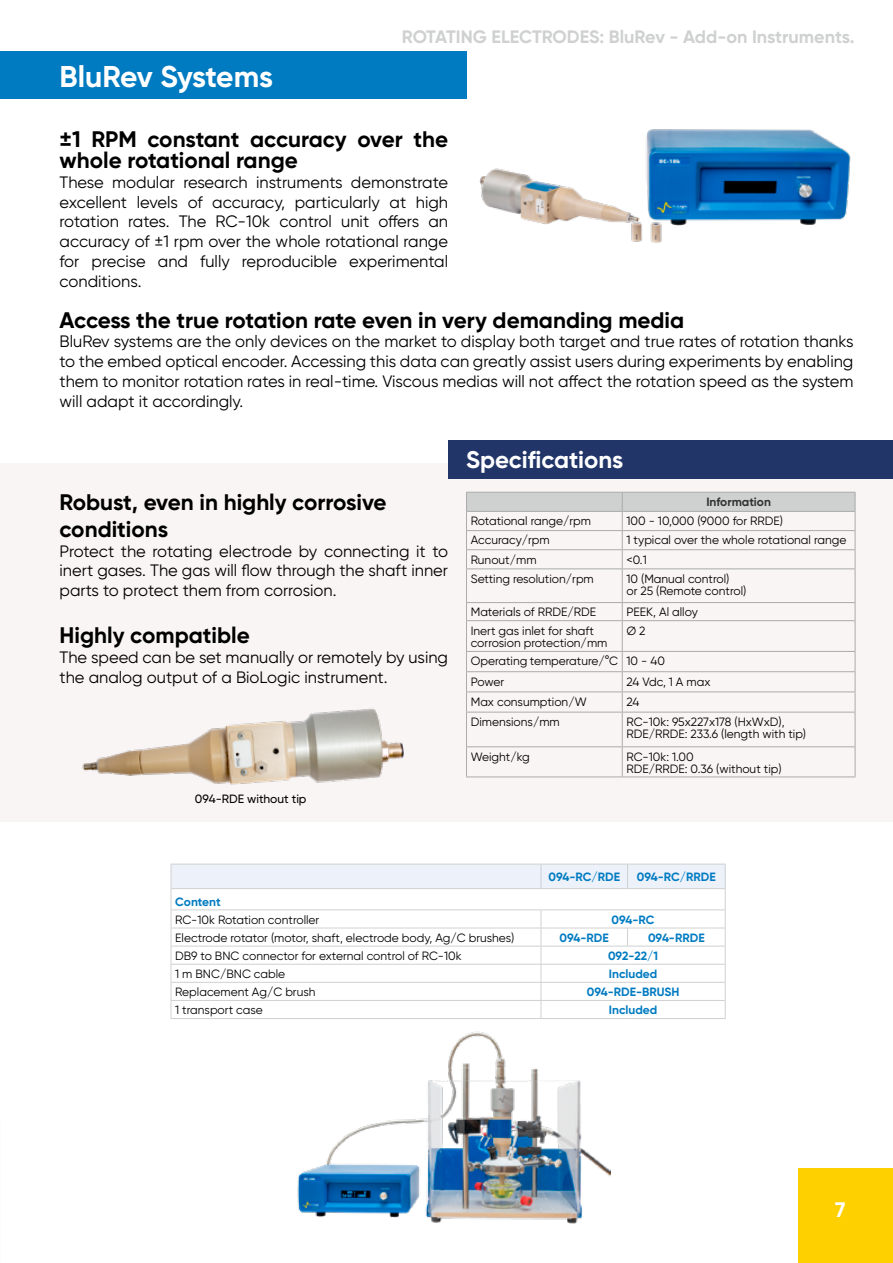
<style>
.page{position:relative;width:893px;height:1263px;background:#fff}
.page>*{position:absolute;margin:0;border:0;box-sizing:border-box;transform-origin:0 0}
.t1{font:700 30px "Gilroy";letter-spacing:-.02em;color:#fff}
.t2{font:700 24px "Gilroy";color:#fff}
.t3{font:700 22.5px/21px "Gilroy";color:#000}
.t4{font:700 21px "Gilroy";color:#fff}
.t5{font:700 18px "Gilroy";color:#cfd1d0}
.t6{font:16.5px/19.8px "Gilroy";color:#000;text-align:justify}
.t7{font:12px/12px "Gilroy";color:#000}
.t8{font:700 12px "Gilroy";color:#007bc1}
.t9{font:500 12px "Gilroy";color:#000}
.t10{font:700 12px "Gilroy";color:#333232}
</style>
<div class="page">
<div style="left:799px;top:1169px;width:94px;height:94px;background:#ffd000"></div>
<div style="left:0;top:464px;width:893px;height:358px;background:#f9f5f4"></div>
<div style="left:448px;top:441px;width:445px;height:38px;background:#213568"></div>
<hr style="left:171px;top:1018px;width:370px;height:1px;background:#cfd1d0">
<hr style="left:541px;top:1018px;width:86px;height:1px;background:#cfd1d0">
<hr style="left:627px;top:1018px;width:99px;height:1px;background:#cfd1d0">
<svg style="left:171px;top:864px;width:555px;height:154px"></svg>
<img style="left:479px;top:129px;width:372px;height:114px">
<img style="left:82px;top:708px;width:322px;height:77px">
<div style="left:0;top:51px;width:466px;height:47px;background:#007bc1"></div>
<img style="left:297px;top:1031px;width:314px;height:193px">
<svg style="left:466px;top:492px;width:390px;height:76px"></svg>
<hr style="left:466px;top:568px;width:156px;height:1px;background:#aaabab">
<hr style="left:466px;top:569px;width:1px;height:33px;background:#aaabab">
<hr style="left:622px;top:568px;width:233px;height:1px;background:#aaabab">
<hr style="left:622px;top:569px;width:1px;height:33px;background:#aaabab">
<hr style="left:855px;top:569px;width:1px;height:33px;background:#aaabab">
<hr style="left:466px;top:602px;width:156px;height:1px;background:#aaabab">
<svg style="left:466px;top:603px;width:1px;height:17px"></svg>
<hr style="left:622px;top:602px;width:233px;height:1px;background:#aaabab">
<svg style="left:622px;top:603px;width:1px;height:17px"></svg>
<svg style="left:855px;top:603px;width:1px;height:17px"></svg>
<hr style="left:466px;top:620px;width:156px;height:1px;background:#aaabab">
<hr style="left:466px;top:621px;width:1px;height:30px;background:#aaabab">
<hr style="left:622px;top:620px;width:233px;height:1px;background:#aaabab">
<hr style="left:622px;top:621px;width:1px;height:30px;background:#aaabab">
<hr style="left:855px;top:621px;width:1px;height:30px;background:#aaabab">
<hr style="left:466px;top:651px;width:156px;height:1px;background:#aaabab">
<hr style="left:622px;top:651px;width:233px;height:1px;background:#aaabab">
<hr style="left:466px;top:671px;width:156px;height:1px;background:#aaabab">
<hr style="left:622px;top:671px;width:233px;height:1px;background:#aaabab">
<hr style="left:466px;top:691px;width:156px;height:1px;background:#aaabab">
<svg style="left:466px;top:652px;width:1px;height:60px"></svg>
<hr style="left:622px;top:691px;width:233px;height:1px;background:#aaabab">
<svg style="left:622px;top:652px;width:1px;height:60px"></svg>
<svg style="left:855px;top:652px;width:1px;height:60px"></svg>
<hr style="left:466px;top:712px;width:156px;height:1px;background:#aaabab">
<hr style="left:466px;top:712px;width:1px;height:34px;background:#aaabab">
<hr style="left:622px;top:712px;width:233px;height:1px;background:#aaabab">
<hr style="left:622px;top:712px;width:1px;height:34px;background:#aaabab">
<hr style="left:855px;top:712px;width:1px;height:34px;background:#aaabab">
<hr style="left:466px;top:746px;width:156px;height:1px;background:#aaabab">
<svg style="left:466px;top:747px;width:1px;height:29px"></svg>
<hr style="left:622px;top:746px;width:233px;height:1px;background:#aaabab">
<svg style="left:622px;top:747px;width:1px;height:29px"></svg>
<svg style="left:855px;top:747px;width:1px;height:29px"></svg>
<hr style="left:466px;top:776px;width:156px;height:1px;background:#aaabab">
<hr style="left:622px;top:776px;width:233px;height:1px;background:#aaabab">
<h1 class="t1" style="left:60px;top:57px;width:215px">BluRev Systems</h1>
<p class="t5" style="left:402px;top:25px;width:454px">ROTATING ELECTRODES: BluRev - Add-on Instruments.</p>
<h3 class="t3" style="left:60px;top:128px;width:390px">±1 RPM constant accuracy over the whole rotational range</h3>
<p class="t6" style="left:60px;top:172px;width:390px">These modular research instruments demonstrate excellent levels of accuracy, particularly at high rotation rates. The RC-10k control unit offers an accuracy of ±1 rpm over the whole rotational range for precise and fully reproducible experimental conditions.</p>
<h3 class="t3" style="left:60px;top:309px;width:626px">Access the true rotation rate even in very demanding media</h3>
<p class="t6" style="left:60px;top:332px;width:795px">BluRev systems are the only devices on the market to display both target and true rates of rotation thanks to the embed optical encoder. Accessing this data can greatly assist users during experiments by enabling them to monitor rotation rates in real-time. Viscous medias will not affect the rotation speed as the system will adapt it accordingly.</p>
<h3 class="t3" style="left:60px;top:488px;width:329px;line-height:27px">Robust, even in highly corrosive conditions</h3>
<p class="t6" style="left:60px;top:541px;width:390px">Protect the rotating electrode by connecting it to inert gases. The gas will flow through the shaft inner parts to protect them from corrosion.</p>
<h3 class="t3" style="left:60px;top:624px;width:192px">Highly compatible</h3>
<p class="t6" style="left:60px;top:647px;width:390px">The speed can be set manually or remotely by using the analog output of a BioLogic instrument.</p>
<p class="t9" style="left:195px;top:791px;width:113px">094-RDE without tip</p>
<h2 class="t2" style="left:466px;top:444px;width:159px">Specifications</h2>
<p class="t10" style="left:706px;top:494px;width:66px">Information</p>
<p class="t7" style="left:471px;top:515px;width:122px">Rotational range/rpm</p>
<p class="t7" style="left:626px;top:515px;width:158px">100 - 10,000 (9000 for RRDE)</p>
<p class="t7" style="left:471px;top:534px;width:81px">Accuracy/rpm</p>
<p class="t7" style="left:626px;top:534px;width:221px">1 typical over the whole rotational range</p>
<p class="t7" style="left:471px;top:553px;width:67px">Runout/mm</p>
<p class="t7" style="left:626px;top:553px;width:22px">&lt;0.1</p>
<p class="t7" style="left:471px;top:572px;width:125px">Setting resolution/rpm</p>
<p class="t7" style="left:626px;top:572px;width:121px">10 (Manual control)<br>or 25 (Remote control)</p>
<p class="t7" style="left:471px;top:606px;width:127px">Materials of RRDE/RDE</p>
<p class="t7" style="left:626px;top:606px;width:73px">PEEK, Al alloy</p>
<p class="t7" style="left:471px;top:624px;width:138px">Inert gas inlet for shaft corrosion protection/mm</p>
<p class="t7" style="left:626px;top:624px;width:21px">Ø 2</p>
<p class="t7" style="left:471px;top:651px;width:196px;line-height:20.2px">Operating temperature/°C 10 - 40<br>Power</p>
<p class="t7" style="left:626px;top:675px;width:85px">24 Vdc, 1 A max</p>
<p class="t7" style="left:471px;top:695px;width:117px">Max consumption/W</p>
<p class="t7" style="left:626px;top:695px;width:15px">24</p>
<p class="t7" style="left:471px;top:716px;width:90px">Dimensions/mm</p>
<p class="t7" style="left:626px;top:716px;width:181px">RC-10k: 95x227x178 (HxWxD),<br>RDE/RRDE: 233.6 (length with tip)</p>
<p class="t7" style="left:471px;top:750px;width:60px">Weight/kg</p>
<p class="t7" style="left:626px;top:750px;width:157px">RC-10k: 1.00<br>RDE/RRDE: 0.36 (without tip)</p>
<p class="t8" style="left:548px;top:869px;width:73px">094-RC/RDE</p>
<p class="t8" style="left:637px;top:869px;width:80px">094-RC/RRDE</p>
<p class="t8" style="left:175px;top:894px;width:47px">Content</p>
<p class="t7" style="left:175px;top:913px;width:146px">RC-10k Rotation controller</p>
<p class="t8" style="left:612px;top:912px;width:44px">094-RC</p>
<p class="t7" style="left:175px;top:931px;width:341px">Electrode rotator (motor, shaft, electrode body, Ag/C brushes)</p>
<p class="t8" style="left:560px;top:930px;width:51px">094-RDE</p>
<p class="t8" style="left:648px;top:930px;width:58px">094-RRDE</p>
<p class="t7" style="left:175px;top:950px;width:288px">DB9 to BNC connector for external control of RC-10k</p>
<p class="t8" style="left:608px;top:948px;width:52px">092-22/1</p>
<p class="t7" style="left:175px;top:968px;width:112px">1 m BNC/BNC cable</p>
<p class="t8" style="left:609px;top:966px;width:50px">Included</p>
<p class="t7" style="left:175px;top:986px;width:142px">Replacement Ag/C brush</p>
<p class="t8" style="left:587px;top:984px;width:94px">094-RDE-BRUSH</p>
<p class="t7" style="left:175px;top:1004px;width:89px">1 transport case</p>
<p class="t8" style="left:609px;top:1002px;width:50px">Included</p>
<p class="t4" style="left:835px;top:1197px;width:12px">7</p>
</div>
